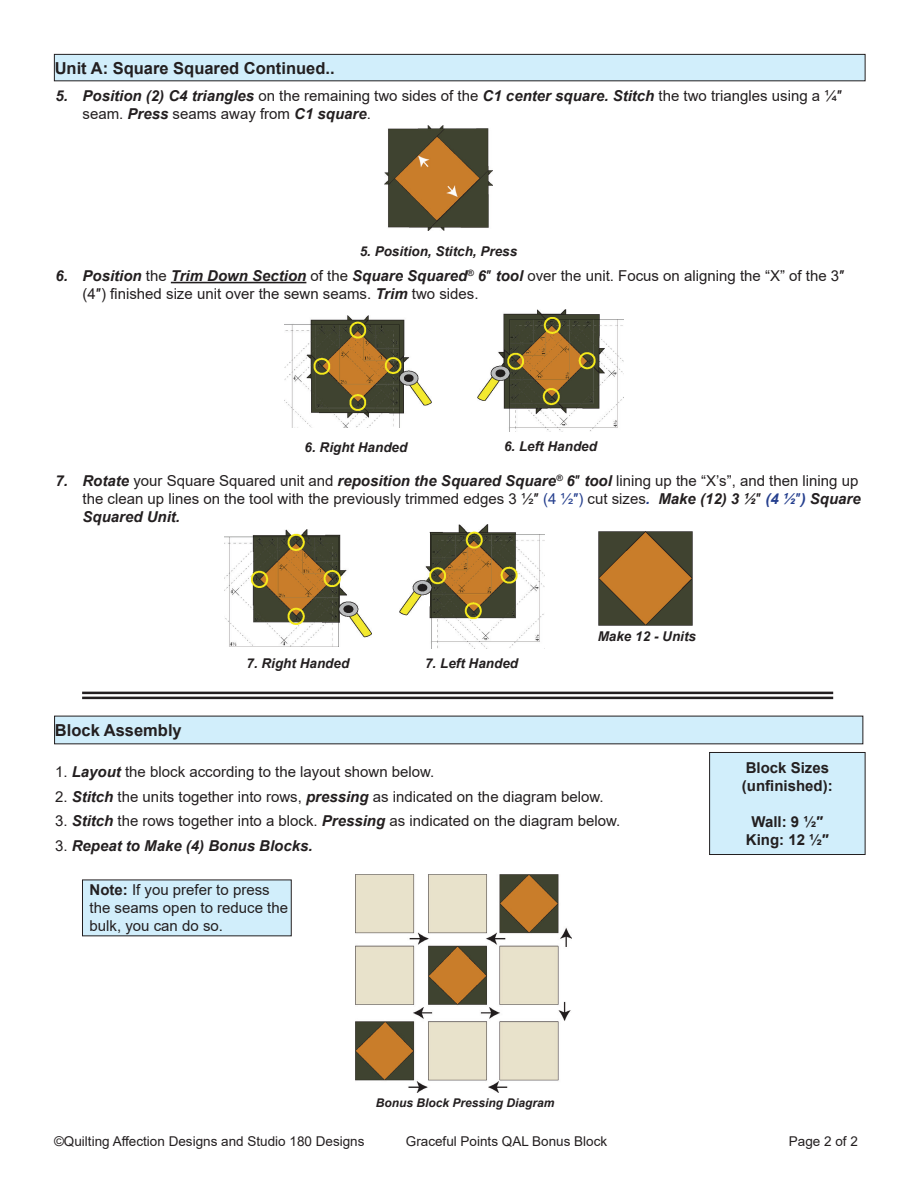
<style>
.page{position:relative;width:918px;height:1188px;background:#fff}
.page>*{position:absolute;margin:0;border:0;box-sizing:border-box;transform-origin:0 0}
.t1{font:700 16.5px "Arial";color:#231f20}
.t2{font:15px/18px "Arial";color:#231f20}
.t3{font:700 15px "Arial";color:#231f20}
.t4{font:italic 700 15px "Arial";color:#231f20}
.t5{font:italic 700 13.5px "Arial";color:#231f20}
.t6{font:13.5px "Arial";color:#231f20}
.t7{font:italic 700 12px "Arial";color:#231f20}
.s1{font-weight:700;font-style:italic}
.s2{color:#253f8e}
.s3{font-weight:700;font-style:italic;color:#253f8e}
.s4{font-weight:400;font-style:normal}
.s5{font-weight:700}
</style>
<div class="page">
<hr style="left:171px;top:282px;width:135px;height:1px;background:#231f20">
<div style="left:54px;top:54px;width:811px;height:27px;background:#d1eefb"></div>
<div style="left:54px;top:54px;width:812px;height:27px;border:1px solid #231f20"></div>
<img style="left:385px;top:125px;width:108px;height:106px">
<img style="left:285px;top:316px;width:146px;height:112px">
<img style="left:477px;top:309px;width:147px;height:123px">
<img style="left:598px;top:531px;width:95px;height:94px">
<img style="left:225px;top:529px;width:146px;height:117px">
<img style="left:400px;top:524px;width:145px;height:125px">
<div style="left:55px;top:716px;width:808px;height:28px;background:#d1eefb"></div>
<div style="left:710px;top:752px;width:155px;height:103px;background:#d1eefb"></div>
<div style="left:709px;top:752px;width:157px;height:103px;border:1px solid #231f20"></div>
<div style="left:82px;top:880px;width:209px;height:56px;background:#d1eefb"></div>
<img style="left:356px;top:875px;width:216px;height:217px">
<hr style="left:82px;top:692px;width:751px;height:2px;background:#231f20">
<hr style="left:82px;top:697px;width:751px;height:2px;background:#231f20">
<p class="t1" style="left:55px;top:56px;width:281px">Unit A: Square Squared Continued..</p>
<p class="t2" style="left:82px;top:87px;width:761px;text-indent:-27px"><span class="s1">5. Position (2) C4 triangles</span> on the remaining two sides of the <span class="s1">C1 center square. Stitch</span> the two triangles using a 1/4″ seam. <span class="s1">Press</span> seams away from <span class="s1">C1 square</span>.</p>
<p class="t5" style="left:360px;top:242px;width:159px">5. Position, Stitch, Press</p>
<p class="t2" style="left:82px;top:267px;width:764px;text-indent:-27px"><span class="s1">6. Position</span> the <span class="s1">Trim Down Section</span> of the <span class="s1">Square Squared</span><sup>®</sup> <span class="s1">6</span>″ <span class="s1">tool</span> over the unit. Focus on aligning the “X” of the 3″ (4″) finished size unit over the sewn seams. <span class="s1">Trim</span> two sides.</p>
<p class="t5" style="left:305px;top:438px;width:104px">6. Right Handed</p>
<p class="t5" style="left:504px;top:437px;width:95px">6. Left Handed</p>
<p class="t2" style="left:82px;top:471px;width:780px;text-indent:-27px"><span class="s1">7. Rotate</span> your Square Squared unit and <span class="s1">reposition the Squared Square</span><sup>®</sup> <span class="s1">6</span>″ <span class="s1">tool</span> lining up the “X’s”, and then lining up the clean up lines on the tool with the previously trimmed edges 3 1/2″ <span class="s2">(4 1/2″)</span> cut sizes<span class="s3">.</span> <span class="s1">Make (12) 3 1/2</span>″ <span class="s3">(4 1/2</span><span class="s2">″</span><span class="s3">)</span> <span class="s1">Square<br>Squared Unit.</span></p>
<p class="t1" style="left:55px;top:719px;width:128px">Block Assembly</p>
<p class="t5" style="left:247px;top:654px;width:104px">7. Right Handed</p>
<p class="t5" style="left:425px;top:654px;width:95px">7. Left Handed</p>
<p class="t5" style="left:598px;top:627px;width:100px">Make 12 - Units</p>
<p class="t2" style="left:55px;top:763px;width:381px">1. <span class="s1">Layout</span> the block according to the layout shown below.</p>
<p class="t2" style="left:55px;top:787px;width:550px">2. <span class="s1">Stitch</span> the units together into rows, <span class="s1">pressing</span> as indicated on the diagram below.</p>
<p class="t2" style="left:55px;top:812px;width:567px">3. <span class="s1">Stitch</span> the rows together into a block. <span class="s1">Pressing</span> as indicated on the diagram below.</p>
<p class="t4" style="left:55px;top:836px;width:259px"><span class="s4">3.</span> Repeat to Make (4) Bonus Blocks.</p>
<p class="t2" style="left:90px;top:881px;width:200px"><span class="s5">Note:</span> If you prefer to press the seams open to reduce the bulk, you can do so.</p>
<p class="t3" style="left:746px;top:757px;width:85px">Block Sizes</p>
<p class="t3" style="left:742px;top:775px;width:92px">(unfinished):</p>
<p class="t3" style="left:752px;top:811px;width:73px">Wall: 9 1/2″</p>
<p class="t3" style="left:746px;top:829px;width:85px">King: 12 1/2″</p>
<p class="t7" style="left:376px;top:1095px;width:180px">Bonus Block Pressing Diagram</p>
<p class="t6" style="left:54px;top:1132px;width:312px">©Quilting Affection Designs and Studio 180 Designs</p>
<p class="t6" style="left:406px;top:1132px;width:203px">Graceful Points QAL Bonus Block</p>
<p class="t6" style="left:789px;top:1132px;width:71px">Page 2 of 2</p>
</div>
